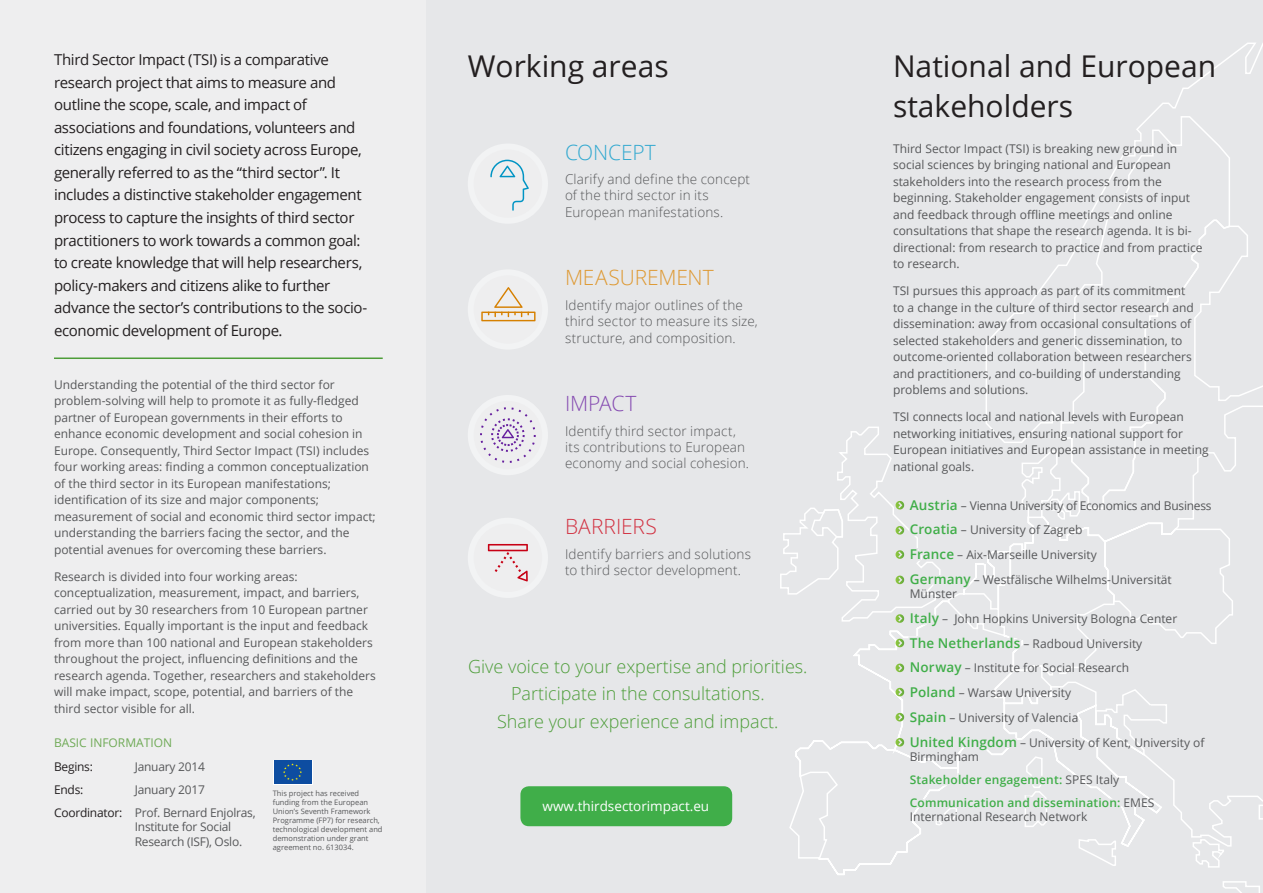
<style>
.page{position:relative;width:1263px;height:893px;background:#fff}
.page>*{position:absolute;margin:0;border:0;box-sizing:border-box;transform-origin:0 0}
.t1{font:30px/39.6px "Open Sans";color:#231f20}
.parrafo{font:300 21px "Open Sans";letter-spacing:-.005em;color:#de9933}
.parrafo-2{font:300 21px "Open Sans";color:#d23343}
.parrafo-3{font:300 21px "Open Sans";letter-spacing:-.005em;color:#33a9d0}
.parrafo-4{font:300 21px "Open Sans";letter-spacing:-.01em;color:#854bb1}
.t2{font:300 18px "Open Sans";color:#4d9d39}
.t3{font:15px/22.5px "Open Sans";letter-spacing:-.025em;color:#231f20}
.parrafo-5{font:300 13.5px/16.2px "Open Sans";letter-spacing:.01em;color:#57585a}
.t4{font:13.5px "Open Sans";color:#fff}
.parrafo-6{font:12px/16.5px "Open Sans";color:#57585a}
.parrafo-7{font:12px/14.4px "Open Sans";letter-spacing:-.02em;color:#57585a}
.parrafo-8{font:600 12px "Open Sans";letter-spacing:.015em;color:#40ae49}
.parrafo-9{font:12px "Open Sans";letter-spacing:-.02em;color:#231f20}
.parrafo-10{font:12px "Open Sans";color:#6faa56}
.parrafo-11{font:7.5px/9px "Open Sans";color:#57585a}
.s1{font-weight:600;font-size:13.5px;color:#40ae49}
.s2{font-weight:400;color:#57585a}
.s3{font-weight:600;color:#40ae49}
</style>
<div class="page">
<div style="left:425px;top:0;width:838px;height:893px;background:#e6e7e9"></div>
<div style="left:0;top:0;width:425px;height:893px;background:#eeeeef"></div>
<svg style="left:810px;top:115px;width:421px;height:752px"></svg>
<svg style="left:906px;top:761px;width:218px;height:67px"></svg>
<div style="left:468px;top:144px;width:80px;height:80px;background:#f2f3f4;border-radius:50%"></div>
<div style="left:474px;top:149px;width:68px;height:69px;background:#eeeeef;border-radius:50%"></div>
<svg style="left:490px;top:160px;width:39px;height:51px"></svg>
<div style="left:468px;top:269px;width:80px;height:81px;background:#f2f3f4;border-radius:50%"></div>
<div style="left:474px;top:275px;width:68px;height:69px;background:#eeeeef;border-radius:50%"></div>
<svg style="left:481px;top:287px;width:54px;height:34px"></svg>
<div style="left:468px;top:395px;width:80px;height:80px;background:#f2f3f4;border-radius:50%"></div>
<div style="left:474px;top:401px;width:68px;height:68px;background:#eeeeef;border-radius:50%"></div>
<svg style="left:480px;top:407px;width:56px;height:56px"></svg>
<div style="left:468px;top:518px;width:80px;height:80px;background:#f2f3f4;border-radius:50%"></div>
<div style="left:474px;top:524px;width:68px;height:68px;background:#eeeeef;border-radius:50%"></div>
<svg style="left:488px;top:544px;width:40px;height:37px"></svg>
<div style="left:520px;top:786px;width:212px;height:40px;background:#40ae49;border-radius:9px"></div>
<svg style="left:273px;top:760px;width:39px;height:24px"></svg>
<div style="left:274px;top:760px;width:37px;height:24px;background:#0d4da1"></div>
<svg style="left:283px;top:763px;width:19px;height:18px"></svg>
<svg style="left:895px;top:602px;width:129px;height:152px"></svg>
<svg style="left:895px;top:474px;width:80px;height:116px"></svg>
<hr style="left:54px;top:357px;width:329px;height:2px;background:#4d9d39">
<p class="t3" style="left:54px;top:48px;width:315px">Third Sector Impact (TSI) is a comparative research project that aims to measure and outline the scope, scale, and impact of associations and foundations, volunteers and citizens engaging in civil society across Europe, generally referred to as the “third sector”. It includes a distinctive stakeholder engagement process to capture the insights of third sector practitioners to work towards a common goal: to create knowledge that will help researchers, policy-makers and citizens alike to further advance the sector’s contributions to the socio&shy;economic development of Europe.</p>
<p class="parrafo-6" style="left:54px;top:376px;width:323px">Understanding the potential of the third sector for problem-solving will help to promote it as fully-fledged partner of European governments in their efforts to enhance economic development and social cohesion in Europe. Consequently, Third Sector Impact (TSI) includes four working areas: finding a common conceptualization of the third sector in its European manifestations; identification of its size and major components; measurement of social and economic third sector impact; understanding the barriers facing the sector, and the potential avenues for overcoming these barriers.</p>
<p class="parrafo-6" style="left:54px;top:568px;width:323px">Research is divided into four working areas: conceptualization, measurement, impact, and barriers, carried out by 30 researchers from 10 European partner universities. Equally important is the input and feedback from more than 100 national and European stakeholders throughout the project, influencing definitions and the research agenda. Together, researchers and stakeholders will make impact, scope, potential, and barriers of the third sector visible for all.</p>
<p class="parrafo-10" style="left:54px;top:734px;width:120px">BASIC INFORMATION</p>
<p class="parrafo-7" style="left:135px;top:759px;width:72px">January 2014</p>
<p class="parrafo-7" style="left:135px;top:782px;width:72px">January 2017</p>
<p class="parrafo-7" style="left:135px;top:805px;width:122px">Prof. Bernard Enjolras,<br>Institute for Social<br>Research (ISF), Oslo.</p>
<p class="parrafo-9" style="left:54px;top:759px;width:40px">Begins:</p>
<p class="parrafo-9" style="left:54px;top:781px;width:31px">Ends:</p>
<p class="parrafo-9" style="left:54px;top:804px;width:70px">Coordinator:</p>
<p class="parrafo-11" style="left:273px;top:789px;width:111px">This project has received funding from the European<br>Union’s Seventh Framework<br>Programme (FP7) for research, technological development and demonstration under grant agreement no. 613034.</p>
<p class="t1" style="left:468px;top:45px;width:202px">Working areas</p>
<p class="parrafo-3" style="left:565px;top:138px;width:92px">CONCEPT</p>
<p class="parrafo-5" style="left:565px;top:171px;width:187px">Clarify and define the concept of the third sector in its<br>European manifestations.</p>
<p class="parrafo" style="left:565px;top:263px;width:150px">MEASUREMENT</p>
<p class="parrafo-5" style="left:565px;top:297px;width:194px">Identify major outlines of the third sector to measure its size, structure, and composition.</p>
<p class="parrafo-4" style="left:565px;top:389px;width:73px">IMPACT</p>
<p class="parrafo-5" style="left:565px;top:422px;width:186px">Identify third sector impact, its contributions to European economy and social cohesion.</p>
<p class="parrafo-2" style="left:565px;top:512px;width:93px">BARRIERS</p>
<p class="parrafo-5" style="left:565px;top:545px;width:187px">Identify barriers and solutions to third sector development.</p>
<p class="t2" style="left:468px;top:654px;width:341px">Give voice to your expertise and priorities.</p>
<p class="t2" style="left:511px;top:681px;width:255px">Participate in the consultations.</p>
<p class="t2" style="left:497px;top:709px;width:283px">Share your experience and impact.</p>
<p class="t4" style="left:543px;top:797px;width:168px">www.thirdsectorimpact.eu</p>
<p class="t1" style="left:893px;top:45px;width:325px">National and European stakeholders</p>
<p class="parrafo-6" style="left:893px;top:140px;width:311px">Third Sector Impact (TSI) is breaking new ground in social sciences by bringing national and European stakeholders into the research process from the beginning. Stakeholder engagement consists of input and feedback through offline meetings and online consultations that shape the research agenda. It is bi&shy;directional: from research to practice and from practice to research.</p>
<p class="parrafo-6" style="left:893px;top:282px;width:302px">TSI pursues this approach as part of its commitment to a change in the culture of third sector research and dissemination: away from occasional consultations of selected stakeholders and generic dissemination, to outcome-oriented collaboration between researchers and practitioners, and co-building of understanding problems and solutions.</p>
<p class="parrafo-6" style="left:893px;top:408px;width:317px">TSI connects local and national levels with European networking initiatives, ensuring national support for European initiatives and European assistance in meeting national goals.</p>
<p class="parrafo-7" style="left:910px;top:498px;width:303px"><span class="s1">Austria</span> – Vienna University of Economics and Business</p>
<p class="parrafo-6" style="left:910px;top:522px;width:174px"><span class="s1">Croatia</span> – University of Zagreb</p>
<p class="parrafo-6" style="left:910px;top:546px;width:188px"><span class="s1">France</span> – Aix-Marseille University</p>
<p class="parrafo-6" style="left:910px;top:572px;width:264px;line-height:14.4px"><span class="s1">Germany</span> – Westfälische Wilhelms-Universität<br>Münster</p>
<p class="parrafo-6" style="left:910px;top:610px;width:269px"><span class="s1">Italy</span> – John Hopkins University Bologna Center</p>
<p class="parrafo-6" style="left:910px;top:635px;width:234px"><span class="s1">The Netherlands</span> – Radboud University</p>
<p class="parrafo-6" style="left:910px;top:659px;width:221px"><span class="s1">Norway</span> – Institute for Social Research</p>
<p class="parrafo-6" style="left:910px;top:684px;width:163px"><span class="s1">Poland</span> – Warsaw University</p>
<p class="parrafo-6" style="left:910px;top:709px;width:170px"><span class="s1">Spain</span> – University of Valencia</p>
<p class="parrafo-6" style="left:910px;top:735px;width:296px;line-height:14.4px"><span class="s1">United Kingdom</span> – University of Kent, University of<br>Birmingham</p>
<p class="parrafo-8" style="left:910px;top:771px;width:211px">Stakeholder engagement: <span class="s2">SPES Italy</span></p>
<p class="parrafo-6" style="left:910px;top:795px;width:246px;line-height:14.4px"><span class="s3">Communication and dissemination:</span> EMES<br>International Research Network</p>
</div>
